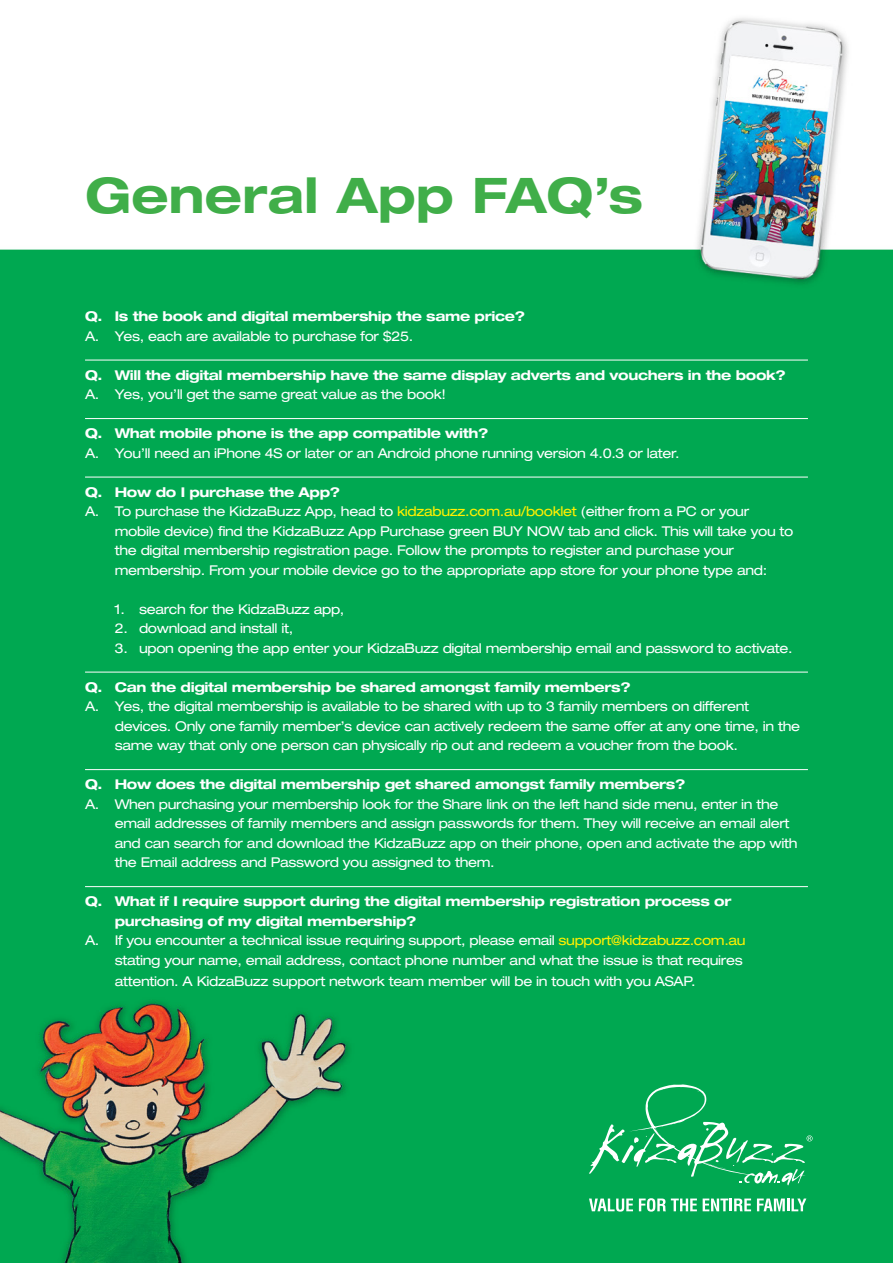
<style>
.page{position:relative;width:893px;height:1263px;background:#fff}
.page>*{position:absolute;margin:0;border:0;box-sizing:border-box;transform-origin:0 0}
.t1{font:700 expanded 49.05px "Helvetica Neue";color:#40ae49}
.t2{font:expanded 13.5px/19.5px "Helvetica Neue";letter-spacing:-.025em;color:#fff}
.t3{font:700 expanded 13.5px/19.5px "Helvetica Neue";letter-spacing:-.025em;color:#fff}
.s1{color:#fff101}
</style>
<div class="page">
<img style="left:0;top:18px;width:893px;height:1245px">
<svg style="left:589px;top:1198px;width:44px;height:13px"></svg>
<svg style="left:639px;top:1198px;width:58px;height:13px"></svg>
<svg style="left:703px;top:1198px;width:48px;height:13px"></svg>
<svg style="left:757px;top:1198px;width:49px;height:13px"></svg>
<svg style="left:589px;top:1084px;width:223px;height:101px;background:#1bb163"></svg>
<hr style="left:85px;top:360px;width:723px;height:1px;background:#fff">
<hr style="left:85px;top:418px;width:723px;height:1px;background:#fff">
<hr style="left:85px;top:477px;width:723px;height:1px;background:#fff">
<hr style="left:85px;top:672px;width:723px;height:1px;background:#fff">
<hr style="left:85px;top:769px;width:723px;height:1px;background:#fff">
<hr style="left:85px;top:886px;width:723px;height:1px;background:#fff">
<p class="t1" style="left:85px;top:165px;width:560px">General App FAQ’s</p>
<p class="t3" style="left:85px;top:306px;width:441px">Q. Is the book and digital membership the same price?</p>
<p class="t2" style="left:85px;top:326px;width:330px">A. Yes, each are available to purchase for $25.</p>
<p class="t3" style="left:85px;top:365px;width:702px">Q. Will the digital membership have the same display adverts and vouchers in the book?</p>
<p class="t2" style="left:85px;top:384px;width:362px">A. Yes, you’ll get the same great value as the book!</p>
<p class="t3" style="left:85px;top:423px;width:405px">Q. What mobile phone is the app compatible with?</p>
<p class="t2" style="left:85px;top:443px;width:596px">A. You’ll need an iPhone 4S or later or an Android phone running version 4.0.3 or later.</p>
<p class="t3" style="left:85px;top:482px;width:257px">Q. How do I purchase the App?</p>
<p class="t2" style="left:115px;top:501px;width:680px;text-indent:-30px">A. To purchase the KidzaBuzz App, head to <span class="s1">kidzabuzz.com.au/booklet</span> (either from a PC or your mobile device) find the KidzaBuzz App Purchase green BUY NOW tab and click. This will take you to the digital membership registration page. Follow the prompts to register and purchase your membership. From your mobile device go to the appropriate app store for your phone type and:</p>
<p class="t2" style="left:115px;top:599px;width:231px">1. search for the KidzaBuzz app,</p>
<p class="t2" style="left:115px;top:618px;width:180px">2. download and install it,</p>
<p class="t2" style="left:115px;top:638px;width:679px">3. upon opening the app enter your KidzaBuzz digital membership email and password to activate.</p>
<p class="t3" style="left:85px;top:677px;width:547px">Q. Can the digital membership be shared amongst family members?</p>
<p class="t2" style="left:115px;top:696px;width:687px;text-indent:-30px">A. Yes, the digital membership is available to be shared with up to 3 family members on different devices. Only one family member’s device can actively redeem the same offer at any one time, in the same way that only one person can physically rip out and redeem a voucher from the book.</p>
<p class="t3" style="left:85px;top:774px;width:602px">Q. How does the digital membership get shared amongst family members?</p>
<p class="t2" style="left:115px;top:794px;width:684px;text-indent:-30px">A. When purchasing your membership look for the Share link on the left hand side menu, enter in the email addresses of family members and assign passwords for them. They will receive an email alert and can search for and download the KidzaBuzz app on their phone, open and activate the app with the Email address and Password you assigned to them.</p>
<p class="t3" style="left:115px;top:891px;width:618px;text-indent:-30px">Q. What if I require support during the digital membership registration process or purchasing of my digital membership?</p>
<p class="t2" style="left:85px;top:930px;width:662px;text-align:right">A. If you encounter a technical issue requiring support, please email <span class="s1">support@kidzabuzz.com.au </span>stating your name, email address, contact phone number and what the issue is that requires</p>
<p class="t2" style="left:115px;top:971px;width:582px">attention. A KidzaBuzz support network team member will be in touch with you ASAP.</p>
</div>
